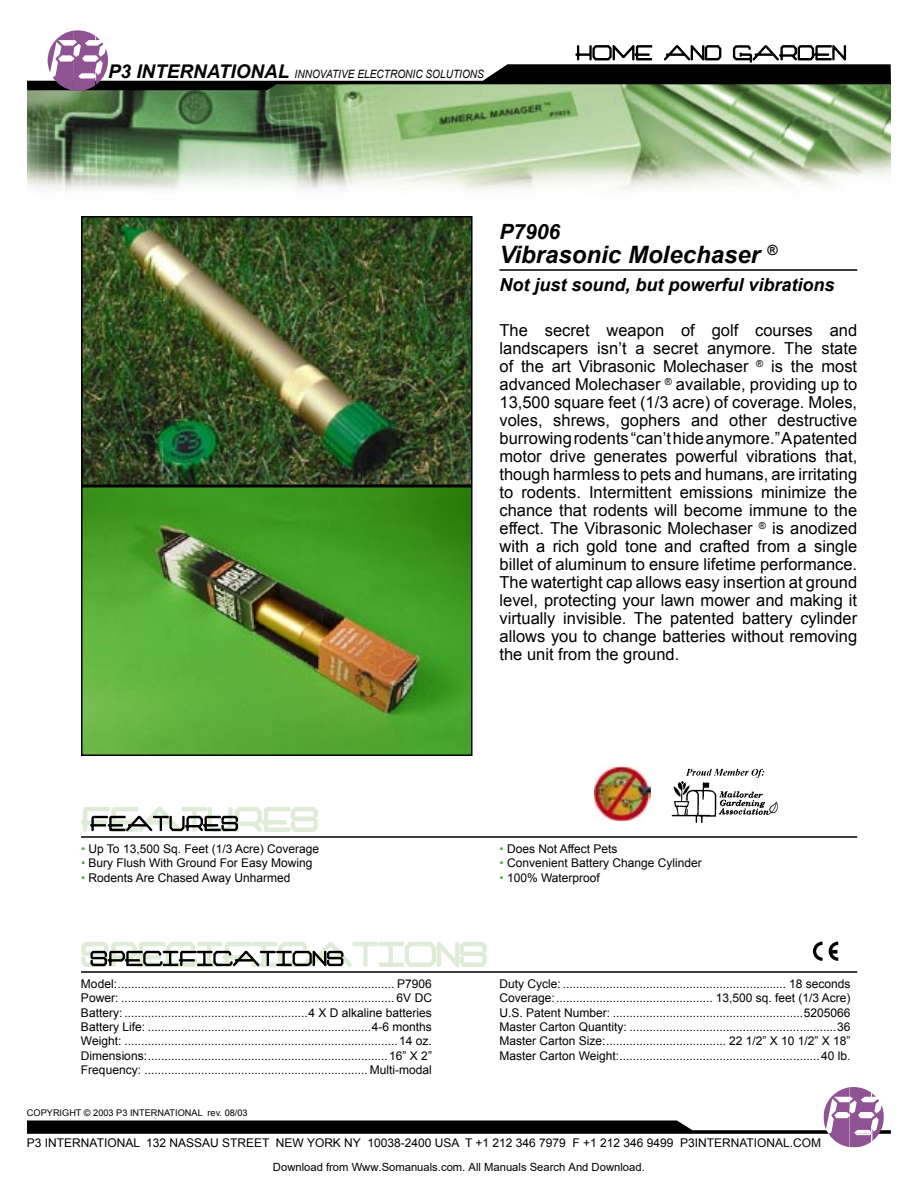
<style>
.page{position:relative;width:918px;height:1188px;background:#fff}
.page>*{position:absolute;margin:0;border:0;box-sizing:border-box;transform-origin:0 0}
.t1{font:italic 700 24px "Arial";color:#000}
.t2{font:italic 700 21px "Arial";color:#000}
.t3{font:italic 700 18px "Arial";color:#000}
.t4{font:16.5px/18px "Arial";color:#000;text-align:justify}
.Specifications{font:12px "Arial";color:#000}
.t5{font:italic 11.4px "Arial";color:#000;scale:.88 1}
.t6{font:11.25px "Arial";color:#000}
.t7{font:9.15px "Arial";color:#000}
.s1{font-weight:700;font-size:18.9px}
.s2{color:#54ab42}
</style>
<div class="page">
<img style="left:27px;top:91px;width:864px;height:99px">
<svg style="left:27px;top:1087px;width:864px;height:60px"></svg>
<svg style="left:27px;top:30px;width:864px;height:61px"></svg>
<hr style="left:81px;top:971px;width:776px;height:2px;background:#000">
<hr style="left:81px;top:836px;width:776px;height:2px;background:#000">
<svg style="left:81px;top:807px;width:237px;height:25px"></svg>
<svg style="left:81px;top:942px;width:406px;height:25px"></svg>
<hr style="left:500px;top:269px;width:357px;height:2px;background:#000">
<img style="left:84px;top:219px;width:386px;height:264px">
<div style="left:81px;top:216px;width:392px;height:270px;border:2px solid #000"></div>
<img style="left:84px;top:489px;width:386px;height:264px">
<div style="left:81px;top:486px;width:392px;height:270px;border:2px solid #000"></div>
<svg style="left:812px;top:941px;width:27px;height:20px"></svg>
<img style="left:594px;top:767px;width:57px;height:54px">
<img style="left:671px;top:768px;width:107px;height:55px">
<p class="t5" style="left:108px;top:66px;width:429px"><span class="s1">P3 INTERNATIONAL</span> INNOVATIVE ELECTRONIC SOLUTIONS</p>
<p class="t2" style="left:500px;top:218px;width:62px">P7906</p>
<p class="t1" style="left:500px;top:239px;width:279px">Vibrasonic Molechaser <sup>®</sup></p>
<p class="t3" style="left:500px;top:273px;width:337px">Not just sound, but powerful vibrations</p>
<p class="t4" style="left:500px;top:322px;width:359px">The secret weapon of golf courses and landscapers isn’t a secret anymore. The state of the art Vibrasonic Molechaser <sup>®</sup> is the most advanced Molechaser <sup>®</sup> available, providing up to 13,500 square feet (1/3 acre) of coverage. Moles, voles, shrews, gophers and other destructive burrowing rodents “can’t hide anymore.” A patented motor drive generates powerful vibrations that, though harmless to pets and humans, are irritating to rodents. Intermittent emissions minimize the chance that rodents will become immune to the effect. The Vibrasonic Molechaser <sup>®</sup> is anodized with a rich gold tone and crafted from a single billet of aluminum to ensure lifetime performance.<br>The watertight cap allows easy insertion at ground level, protecting your lawn mower and making it virtually invisible. The patented battery cylinder allows you to change batteries without removing the unit from the ground.</p>
<p class="Specifications" style="left:81px;top:841px;width:240px"><span class="s2">•</span> Up To 13,500 Sq. Feet (1/3 Acre) Coverage</p>
<p class="Specifications" style="left:81px;top:855px;width:233px"><span class="s2">•</span> Bury Flush With Ground For Easy Mowing</p>
<p class="Specifications" style="left:81px;top:869px;width:211px"><span class="s2">•</span> Rodents Are Chased Away Unharmed</p>
<p class="Specifications" style="left:81px;top:976px;width:352px">Model:................................................................................... P7906</p>
<p class="Specifications" style="left:81px;top:990px;width:353px">Power: .................................................................................. 6V DC</p>
<p class="Specifications" style="left:81px;top:1004px;width:352px">Battery: .......................................................4 X D alkaline batteries</p>
<p class="Specifications" style="left:81px;top:1019px;width:352px">Battery Life: ...................................................................4-6 months</p>
<p class="Specifications" style="left:81px;top:1033px;width:353px">Weight: ..................................................................................14 oz.</p>
<p class="Specifications" style="left:81px;top:1048px;width:353px">Dimensions:........................................................................16” X 2”</p>
<p class="Specifications" style="left:81px;top:1062px;width:352px">Frequency: ................................................................... Multi-modal</p>
<p class="t7" style="left:27px;top:1107px;width:222px">COPYRIGHT © 2003 P3 INTERNATIONAL rev. 08/03</p>
<p class="Specifications" style="left:500px;top:841px;width:120px"><span class="s2">•</span> Does Not Affect Pets</p>
<p class="Specifications" style="left:500px;top:855px;width:204px"><span class="s2">•</span> Convenient Battery Change Cylinder</p>
<p class="Specifications" style="left:500px;top:869px;width:102px"><span class="s2">•</span> 100% Waterproof</p>
<p class="Specifications" style="left:500px;top:976px;width:352px">Duty Cycle: ................................................................... 18 seconds</p>
<p class="Specifications" style="left:500px;top:990px;width:353px">Coverage:............................................... 13,500 sq. feet (1/3 Acre)</p>
<p class="Specifications" style="left:500px;top:1004px;width:352px">U.S. Patent Number: .........................................................5205066</p>
<p class="Specifications" style="left:500px;top:1019px;width:353px">Master Carton Quantity: ..............................................................36</p>
<p class="Specifications" style="left:500px;top:1033px;width:353px">Master Carton Size:.................................... 22 1/2” X 10 1/2” X 18”</p>
<p class="Specifications" style="left:500px;top:1048px;width:353px">Master Carton Weight:............................................................40 lb.</p>
<p class="Specifications" style="left:27px;top:1135px;width:796px">P3 INTERNATIONAL 132 NASSAU STREET NEW YORK NY 10038-2400 USA T +1 212 346 7979 F +1 212 346 9499 P3INTERNATIONAL.COM</p>
<p class="t6" style="left:273px;top:1160px;width:373px">Download from Www.Somanuals.com. All Manuals Search And Download.</p>
</div>
